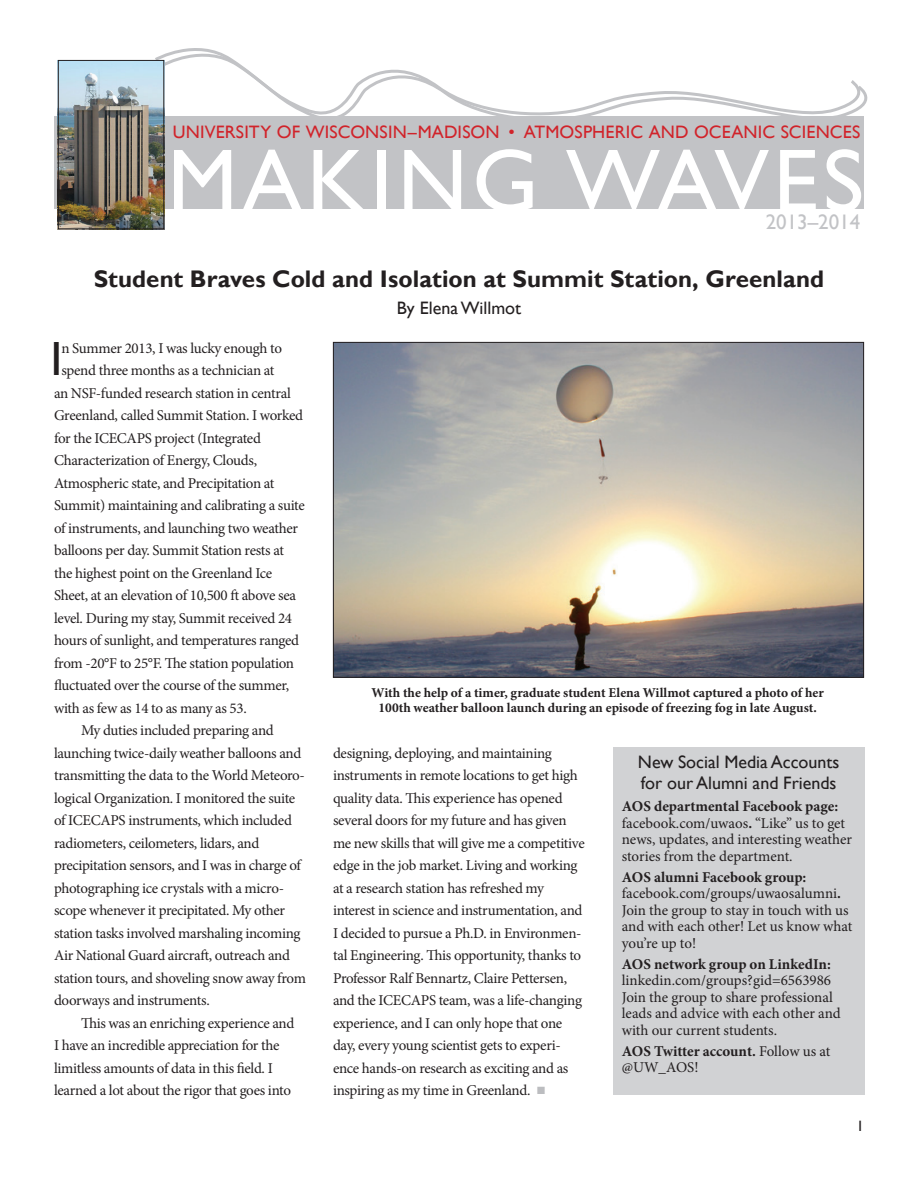
<style>
.page{position:relative;width:918px;height:1188px;background:#fff}
.page>*{position:absolute;margin:0;border:0;box-sizing:border-box;transform-origin:0 0}
.t1{font:90px "Gill Sans";letter-spacing:.05em;color:#fff}
.t2{font:48px "Gill Sans";color:#231f20}
.t3{font:700 24px "Gill Sans";color:#231f20}
.t4{font:21px "Gill Sans";color:#c2c3c6}
.t5{font:18px "Gill Sans";letter-spacing:.01em;color:#d1232a}
.t6{font:18px/20.2px "Gill Sans";color:#231f20}
.t7{font:18px "Gill Sans";color:#231f20}
.t8{font:15px/22.5px "Minion Pro";letter-spacing:-.02em;color:#231f20}
.t9{font:15px/16.5px "Minion Pro";color:#231f20}
.t10{font:700 15px/16.5px "Minion Pro";color:#231f20}
.t11{font:15px "Gill Sans";color:#231f20}
.t12{font:700 13.5px/15.8px "Minion Pro";color:#231f20;text-align:center}
.s1{color:#bcbdc0}
.s2{font-weight:700}
.s3{font-weight:400}
</style>
<div class="page">
<svg style="left:153px;top:48px;width:715px;height:68px"></svg>
<div style="left:54px;top:116px;width:810px;height:93px;background:#c2c3c6"></div>
<img style="left:60px;top:62px;width:102px;height:165px">
<div style="left:58px;top:60px;width:106px;height:169px;border:1px solid #231f20"></div>
<div style="left:613px;top:747px;width:252px;height:348px;background:#d1d2d4"></div>
<img style="left:335px;top:344px;width:527px;height:332px">
<p class="t5" style="left:173px;top:122px;width:689px">UNIVERSITY OF WISCONSIN–MADISON • ATMOSPHERIC AND OCEANIC SCIENCES</p>
<h1 class="t1" style="left:167px;top:129px;width:698px">MAKING WAVES</h1>
<h3 class="t4" style="left:766px;top:210px;width:96px">2013–2014</h3>
<h3 class="t3" style="left:94px;top:264px;width:732px">Student Braves Cold and Isolation at Summit Station, Greenland</h3>
<p class="t7" style="left:397px;top:297px;width:126px">By Elena Willmot</p>
<h2 class="t2" style="left:50px;top:331px;width:13px">I</h2>
<p class="t8" style="left:61px;top:337px;width:222px">n Summer 2013, I was lucky enough to</p>
<p class="t8" style="left:61px;top:359px;width:215px">spend three months as a technician at</p>
<p class="t8" style="left:54px;top:382px;width:239px">an NSF-funded research station in central</p>
<p class="t8" style="left:54px;top:404px;width:251px">Greenland, called Summit Station. I worked</p>
<p class="t8" style="left:54px;top:427px;width:208px">for the ICECAPS project (Integrated</p>
<p class="t8" style="left:54px;top:449px;width:205px">Characterization of Energy, Clouds,</p>
<p class="t8" style="left:54px;top:472px;width:222px">Atmospheric state, and Precipitation at</p>
<p class="t8" style="left:54px;top:494px;width:252px">Summit) maintaining and calibrating a suite</p>
<p class="t8" style="left:54px;top:517px;width:246px">of instruments, and launching two weather</p>
<p class="t8" style="left:54px;top:539px;width:231px">balloons per day. Summit Station rests at</p>
<p class="t8" style="left:54px;top:562px;width:220px">the highest point on the Greenland Ice</p>
<p class="t8" style="left:54px;top:584px;width:244px">Sheet, at an elevation of 10,500 ft above sea</p>
<p class="t8" style="left:54px;top:607px;width:240px">level. During my stay, Summit received 24</p>
<p class="t8" style="left:54px;top:629px;width:247px">hours of sunlight, and temperatures ranged</p>
<p class="t8" style="left:54px;top:652px;width:242px">from -20°F to 25°F. The station population</p>
<p class="t8" style="left:54px;top:674px;width:237px">fluctuated over the course of the summer,</p>
<p class="t8" style="left:54px;top:697px;width:194px">with as few as 14 to as many as 53.</p>
<p class="t8" style="left:81px;top:719px;width:194px">My duties included preparing and</p>
<p class="t8" style="left:54px;top:742px;width:249px">launching twice-daily weather balloons and</p>
<p class="t8" style="left:54px;top:764px;width:252px">transmitting the data to the World Meteoro-</p>
<p class="t8" style="left:54px;top:787px;width:243px">logical Organization. I monitored the suite</p>
<p class="t8" style="left:54px;top:809px;width:239px">of ICECAPS instruments, which included</p>
<p class="t8" style="left:54px;top:832px;width:207px">radiometers, ceilometers, lidars, and</p>
<p class="t8" style="left:54px;top:854px;width:249px">precipitation sensors, and I was in charge of</p>
<p class="t8" style="left:54px;top:877px;width:232px">photographing ice crystals with a micro-</p>
<p class="t8" style="left:54px;top:899px;width:233px">scope whenever it precipitated. My other</p>
<p class="t8" style="left:54px;top:922px;width:248px">station tasks involved marshaling incoming</p>
<p class="t8" style="left:54px;top:944px;width:237px">Air National Guard aircraft, outreach and</p>
<p class="t8" style="left:54px;top:967px;width:254px">station tours, and shoveling snow away from</p>
<p class="t8" style="left:54px;top:989px;width:157px">doorways and instruments.</p>
<p class="t8" style="left:81px;top:1012px;width:215px">This was an enriching experience and</p>
<p class="t8" style="left:54px;top:1034px;width:227px">I have an incredible appreciation for the</p>
<p class="t8" style="left:54px;top:1057px;width:220px">limitless amounts of data in this field. I</p>
<p class="t8" style="left:54px;top:1079px;width:239px">learned a lot about the rigor that goes into</p>
<p class="t12" style="left:372px;top:684px;width:454px">With the help of a timer, graduate student Elena Willmot captured a photo of her<br>100th weather balloon launch during an episode of freezing fog in late August.</p>
<p class="t8" style="left:333px;top:742px;width:253px">designing, deploying, and maintaining instruments in remote locations to get high quality data. This experience has opened several doors for my future and has given me new skills that will give me a competitive edge in the job market. Living and working at a research station has refreshed my interest in science and instrumentation, and I decided to pursue a Ph.D. in Environmen&shy;tal Engineering. This opportunity, thanks to Professor Ralf Bennartz, Claire Pettersen, and the ICECAPS team, was a life-changing experience, and I can only hope that one day, every young scientist gets to experi&shy;ence hands-on research as exciting and as inspiring as my time in Greenland. <span class="s1">■</span></p>
<p class="t6" style="left:638px;top:753px;width:203px">New Social Media Accounts for our Alumni and Friends</p>
<p class="t9" style="left:622px;top:798px;width:232px"><span class="s2">AOS departmental Facebook page: </span>facebook.com/uwaos<span class="s2">.</span> “Like” us to get news, updates, and interesting weather stories from the department.</p>
<p class="t8" style="left:622px;top:869px;width:232px;line-height:16.5px"><span class="s2">AOS alumni Facebook group: </span>facebook.com/groups/uwaosalumni<span class="s2">.<br></span>Join the group to stay in touch with us and with each other! Let us know what you’re up to!</p>
<p class="t10" style="left:622px;top:955px;width:211px">AOS network group on LinkedIn:</p>
<p class="t9" style="left:622px;top:972px;width:221px">linkedin.com/groups?gid=6563986<br>Join the group to share professional leads and advice with each other and with our current students.</p>
<p class="t10" style="left:622px;top:1042px;width:210px">AOS Twitter account. <span class="s3">Follow us at @UW_AOS!</span></p>
<p class="t11" style="left:856px;top:1117px;width:9px">1</p>
</div>
